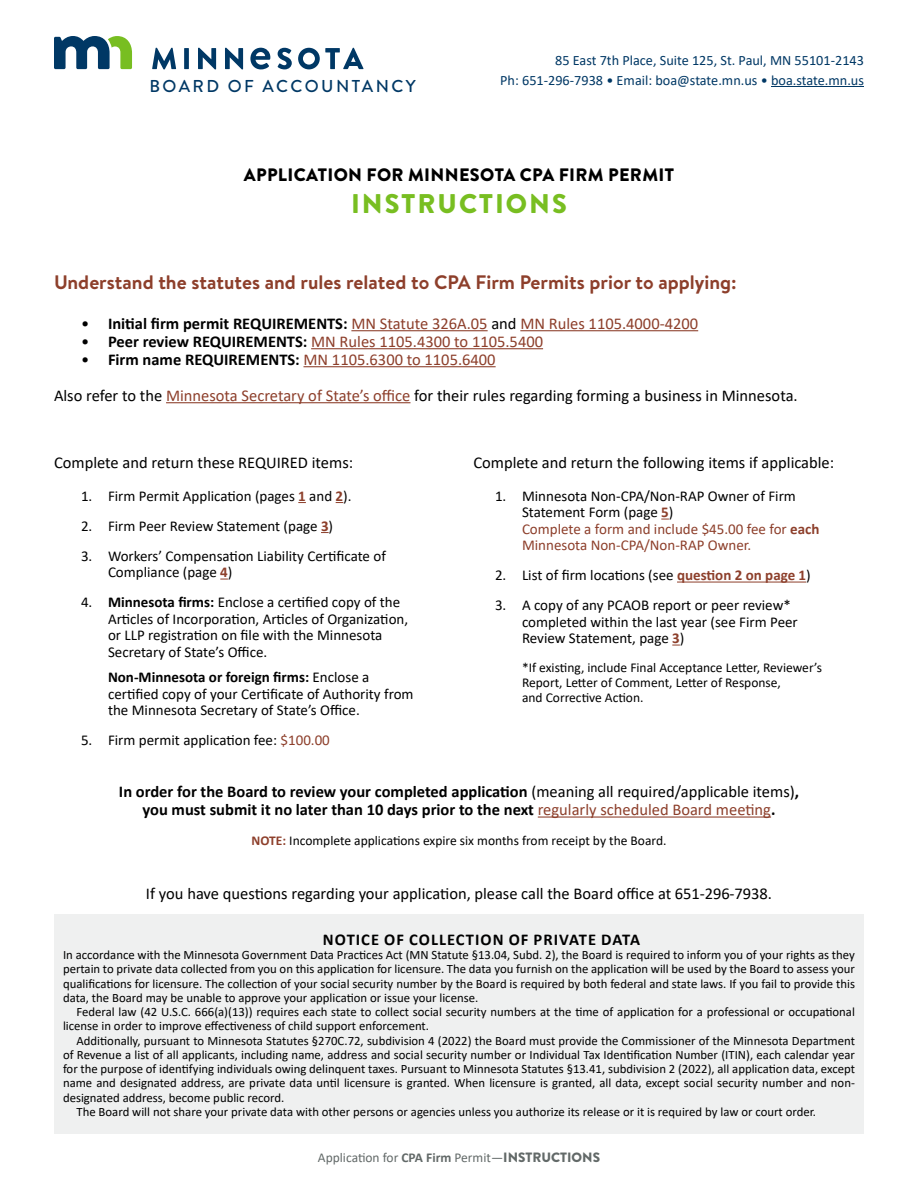
<style>
.page{position:relative;width:918px;height:1188px;background:#fff}
.page>*{position:absolute;margin:0;border:0;box-sizing:border-box;transform-origin:0 0}
.Heading{font:900 27px "Brandon Grotesque";letter-spacing:.075em;color:#78be21}
.Section{font:700 19.5px "Brandon Text";color:#8d3f2b}
.Heading-2{font:900 18px "Brandon Grotesque";letter-spacing:.02em;color:#000}
.t1{font:500 17.25px "Brandon Grotesque";letter-spacing:.14em;color:#003865}
.Body_w_o_indent{font:16.5px "Calibri";color:#000}
.Instruction_List{font:16.5px "Calibri";color:#8d3f2b}
.Body_w_o_indent-2{font:700 16.5px/18px "Calibri";color:#000;text-align:center}
.DataPractices_Header{font:700 16.5px "Calibri";letter-spacing:.065em;color:#000}
.Instruction_List_-_less_space{font:15px/16.5px "Calibri";color:#000}
.Instruction_List_-_less_space-2{font:15px/16.5px "Calibri";color:#8d3f2b}
.Address{font:14.25px/20.2px "Calibri";color:#003865;text-align:right}
.Form_Labels{font:13.5px/15px "Calibri";color:#000}
.t2{font:13.5px "Calibri";color:#626968}
.DataPractices_Body{font:12.75px/14.2px "Calibri";color:#000;text-align:justify}
.s1{color:#000}
.s2{font-weight:700;color:#000}
.s3{color:#8d3f2b}
.s4{font-weight:700;color:#8d3f2b}
.s5{font-weight:700}
.s6{font-weight:400}
.s7{font-weight:400;color:#8d3f2b}
.s8{font-family:"Brandon Grotesque";font-weight:900}
</style>
<div class="page">
<hr style="left:351px;top:330px;width:137px;height:1px;background:#8d3f2b">
<hr style="left:520px;top:330px;width:178px;height:1px;background:#8d3f2b">
<hr style="left:311px;top:348px;width:232px;height:1px;background:#8d3f2b">
<hr style="left:303px;top:366px;width:193px;height:1px;background:#8d3f2b">
<hr style="left:166px;top:402px;width:244px;height:1px;background:#8d3f2b">
<hr style="left:538px;top:817px;width:233px;height:1px;background:#8d3f2b">
<hr style="left:677px;top:582px;width:129px;height:1px;background:#8d3f2b">
<div style="left:54px;top:914px;width:810px;height:220px;background:#eff0f0"></div>
<hr style="left:771px;top:86px;width:93px;height:1px;background:#003865">
<svg style="left:54px;top:36px;width:78px;height:33px"></svg>
<svg style="left:152px;top:48px;width:24px;height:21px"></svg>
<div style="left:184px;top:48px;width:5px;height:21px;background:#003865"></div>
<svg style="left:198px;top:48px;width:18px;height:21px"></svg>
<svg style="left:225px;top:48px;width:18px;height:21px"></svg>
<svg style="left:278px;top:48px;width:14px;height:21px"></svg>
<svg style="left:298px;top:48px;width:66px;height:21px"></svg>
<svg style="left:250px;top:48px;width:20px;height:21px"></svg>
<p class="t1" style="left:149px;top:74px;width:268px">BOARD OF ACCOUNTANCY</p>
<h2 class="Address" style="left:500px;top:49px;width:365px">85 East 7th Place, Suite 125, St. Paul, MN 55101-2143<br>Ph: 651-296-7938 • Email: boa@state.mn.us • boa.state.mn.us</h2>
<h1 class="Heading-2" style="left:244px;top:162px;width:432px">APPLICATION FOR MINNESOTA CPA FIRM PERMIT</h1>
<h1 class="Heading" style="left:351px;top:185px;width:217px">INSTRUCTIONS</h1>
<h3 class="Section" style="left:54px;top:269px;width:684px">Understand the statutes and rules related to CPA Firm Permits prior to applying:</h3>
<p class="Instruction_List" style="left:81px;top:312px;width:619px"><span class="s1">•</span> <span class="s2">Initial firm permit REQUIREMENTS:</span> MN Statute 326A.05 <span class="s1">and</span> MN Rules 1105.4000-4200</p>
<p class="Instruction_List" style="left:81px;top:330px;width:464px"><span class="s1">•</span> <span class="s2">Peer review REQUIREMENTS:</span> MN Rules 1105.4300 to 1105.5400</p>
<p class="Instruction_List" style="left:81px;top:348px;width:416px"><span class="s1">•</span> <span class="s2">Firm name REQUIREMENTS:</span> MN 1105.6300 to 1105.6400</p>
<p class="Body_w_o_indent" style="left:54px;top:384px;width:745px">Also refer to the <span class="s3">Minnesota Secretary of State’s office</span> for their rules regarding forming a business in Minnesota.</p>
<p class="Body_w_o_indent" style="left:54px;top:451px;width:301px">Complete and return these REQUIRED items:</p>
<p class="Instruction_List_-_less_space" style="left:81px;top:487px;width:272px">1. Firm Permit Application (pages <span class="s4">1</span> and <span class="s4">2</span>).</p>
<p class="Instruction_List_-_less_space" style="left:81px;top:517px;width:254px">2. Firm Peer Review Statement (page <span class="s4">3</span>)</p>
<p class="Instruction_List_-_less_space" style="left:108px;top:547px;width:279px;text-indent:-27px">3. Workers’ Compensation Liability Certificate of<br>Compliance (page <span class="s4">4</span>)</p>
<p class="Instruction_List_-_less_space" style="left:108px;top:594px;width:302px;text-indent:-27px">4. <span class="s5">Minnesota firms:</span> Enclose a certified copy of the Articles of Incorporation, Articles of Organization, or LLP registration on file with the Minnesota Secretary of State’s Office.</p>
<p class="Instruction_List_-_less_space" style="left:108px;top:669px;width:307px"><span class="s5">Non-Minnesota or foreign firms:</span> Enclose a certified copy of your Certificate of Authority from the Minnesota Secretary of State’s Office.</p>
<p class="Instruction_List_-_less_space" style="left:81px;top:732px;width:250px">5. Firm permit application fee: <span class="s3">$100.00</span></p>
<p class="Body_w_o_indent" style="left:473px;top:451px;width:362px">Complete and return the following items if applicable:</p>
<p class="Instruction_List_-_less_space-2" style="left:522px;top:487px;width:299px;text-indent:-27px"><span class="s1">1. Minnesota Non-CPA/Non-RAP Owner of Firm Statement Form (page</span> <span class="s5">5</span><span class="s1">)<br></span>Complete a form and include $45.00 fee for <span class="s5">each </span>Minnesota Non-CPA/Non-RAP Owner.</p>
<p class="Instruction_List_-_less_space" style="left:495px;top:567px;width:317px">2. List of firm locations (see <span class="s4">question 2 on page 1</span>)</p>
<p class="Instruction_List_-_less_space" style="left:522px;top:597px;width:277px;text-indent:-27px">3. A copy of any PCAOB report or peer review* completed within the last year (see Firm Peer<br>Review Statement, page <span class="s4">3</span>)</p>
<p class="Form_Labels" style="left:522px;top:660px;width:302px">*If existing, include Final Acceptance Letter, Reviewer’s<br>Report, Letter of Comment, Letter of Response,<br>and Corrective Action.</p>
<p class="Body_w_o_indent-2" style="left:119px;top:782px;width:682px">In order for the Board to review your completed application <span class="s6">(meaning all required/applicable items)</span>, you must submit it no later than 10 days prior to the next <span class="s7">regularly scheduled Board meeting</span>.</p>
<p class="Form_Labels" style="left:251px;top:833px;width:416px"><span class="s4">NOTE:</span> Incomplete applications expire six months from receipt by the Board.</p>
<p class="Body_w_o_indent" style="left:146px;top:882px;width:628px">If you have questions regarding your application, please call the Board office at 651-296-7938.</p>
<p class="DataPractices_Header" style="left:323px;top:928px;width:319px">NOTICE OF COLLECTION OF PRIVATE DATA</p>
<p class="DataPractices_Body" style="left:63px;top:947px;width:794px">In accordance with the Minnesota Government Data Practices Act (MN Statute §13.04, Subd. 2), the Board is required to inform you of your rights as they pertain to private data collected from you on this application for licensure. The data you furnish on the application will be used by the Board to assess your qualifications for licensure. The collection of your social security number by the Board is required by both federal and state laws. If you fail to provide this data, the Board may be unable to approve your application or issue your license.</p>
<p class="DataPractices_Body" style="left:63px;top:1004px;width:793px;text-indent:14px">Federal law (42 U.S.C. 666(a)(13)) requires each state to collect social security numbers at the time of application for a professional or occupational license in order to improve effectiveness of child support enforcement.</p>
<p class="DataPractices_Body" style="left:63px;top:1033px;width:794px;text-indent:14px">Additionally, pursuant to Minnesota Statutes §270C.72, subdivision 4 (2022) the Board must provide the Commissioner of the Minnesota Department of Revenue a list of all applicants, including name, address and social security number or Individual Tax Identification Number (ITIN), each calendar year for the purpose of identifying individuals owing delinquent taxes. Pursuant to Minnesota Statutes §13.41, subdivision 2 (2022), all application data, except name and designated address, are private data until licensure is granted. When licensure is granted, all data, except social security number and non&shy;designated address, become public record.</p>
<p class="DataPractices_Body" style="left:77px;top:1104px;width:741px">The Board will not share your private data with other persons or agencies unless you authorize its release or it is required by law or court order.</p>
<p class="t2" style="left:318px;top:1148px;width:284px">Application for <span class="s5">CPA Firm</span> Permit—<span class="s8">INSTRUCTIONS</span></p>
</div>
